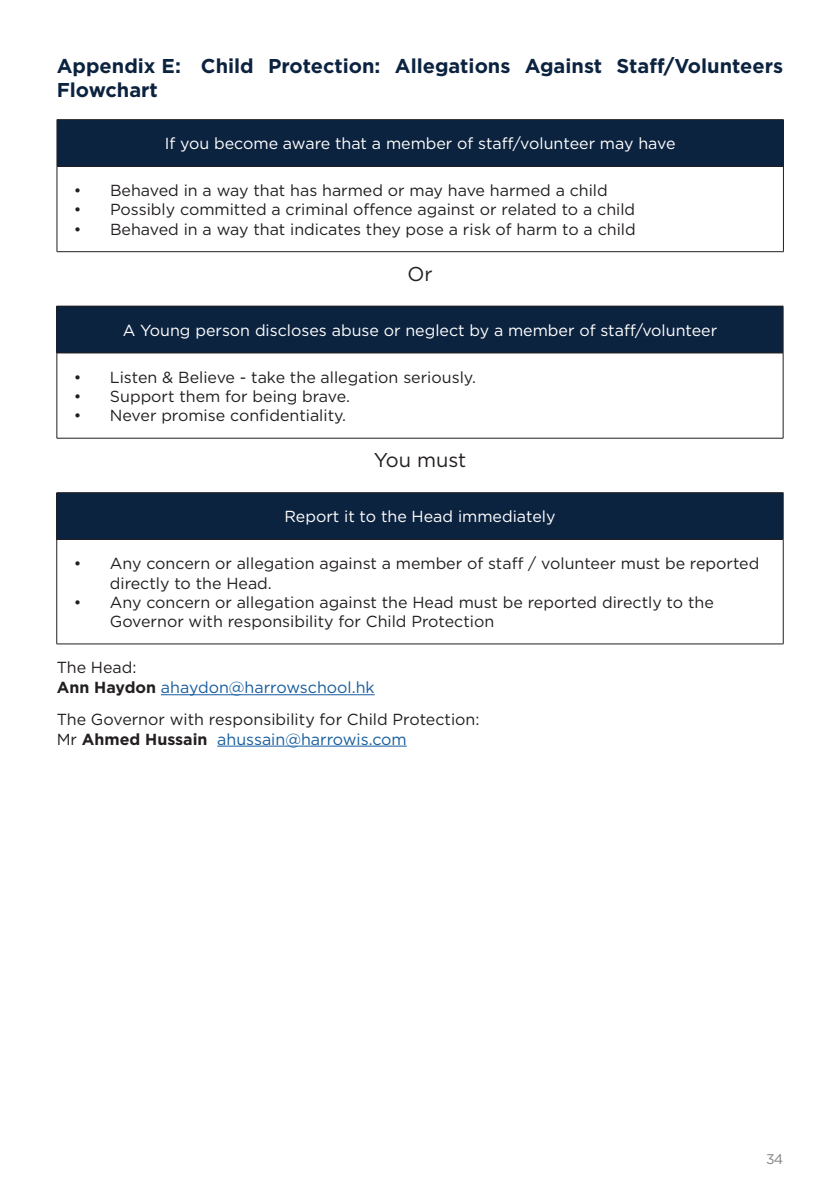
<style>
.page{position:relative;width:840px;height:1191px;background:#fff}
.page>*{position:absolute;margin:0;border:0;box-sizing:border-box;transform-origin:0 0}
.t1{font:700 20px/24px "Gotham";color:#0c2340}
.t2{font:20px "Gotham";color:#231f20}
.t3{font:16px/19.2px "Gotham";color:#231f20}
.t4{font:16px "Gotham";color:#fff}
.t5{font:16px "Gotham";color:#175d9e}
.t6{font:14px "Gotham";color:#808285}
.s1{font-weight:700;color:#231f20}
.s2{color:#231f20}
</style>
<div class="page">
<hr style="left:161px;top:694px;width:213px;height:1px;background:#175d9e">
<hr style="left:217px;top:745px;width:189px;height:1px;background:#175d9e">
<div style="left:57px;top:120px;width:726px;height:46px;background:#0c2340"></div>
<hr style="left:57px;top:166px;width:725px;height:1px;background:#231f20">
<hr style="left:57px;top:119px;width:726px;height:1px;background:#231f20">
<hr style="left:57px;top:120px;width:1px;height:46px;background:#231f20">
<hr style="left:782px;top:120px;width:1px;height:46px;background:#231f20">
<hr style="left:57px;top:166px;width:1px;height:85px;background:#231f20">
<hr style="left:782px;top:166px;width:1px;height:85px;background:#231f20">
<hr style="left:57px;top:251px;width:726px;height:1px;background:#231f20">
<div style="left:57px;top:306px;width:725px;height:47px;background:#0c2340"></div>
<hr style="left:57px;top:306px;width:725px;height:1px;background:#231f20">
<hr style="left:56px;top:306px;width:1px;height:47px;background:#231f20">
<hr style="left:782px;top:306px;width:1px;height:47px;background:#231f20">
<hr style="left:56px;top:353px;width:1px;height:85px;background:#231f20">
<hr style="left:782px;top:353px;width:1px;height:85px;background:#231f20">
<hr style="left:57px;top:438px;width:725px;height:1px;background:#231f20">
<hr style="left:57px;top:352px;width:725px;height:1px;background:#231f20">
<div style="left:57px;top:492px;width:725px;height:47px;background:#0c2340"></div>
<hr style="left:56px;top:492px;width:727px;height:1px;background:#231f20">
<hr style="left:56px;top:493px;width:1px;height:46px;background:#231f20">
<hr style="left:782px;top:493px;width:1px;height:46px;background:#231f20">
<hr style="left:56px;top:539px;width:1px;height:104px;background:#231f20">
<hr style="left:782px;top:539px;width:1px;height:104px;background:#231f20">
<hr style="left:56px;top:643px;width:727px;height:1px;background:#231f20">
<hr style="left:57px;top:539px;width:725px;height:1px;background:#231f20">
<p class="t1" style="left:57px;top:53px;width:727px">Appendix E: Child Protection: Allegations Against Staff/Volunteers<br>Flowchart</p>
<p class="t4" style="left:165px;top:133px;width:512px">If you become aware that a member of staff/volunteer may have</p>
<p class="t3" style="left:74px;top:181px;width:535px">• Behaved in a way that has harmed or may have harmed a child</p>
<p class="t3" style="left:74px;top:200px;width:562px">• Possibly committed a criminal offence against or related to a child</p>
<p class="t3" style="left:74px;top:219px;width:563px">• Behaved in a way that indicates they pose a risk of harm to a child</p>
<p class="t2" style="left:407px;top:261px;width:27px">Or</p>
<p class="t4" style="left:123px;top:320px;width:595px">A Young person discloses abuse or neglect by a member of staff/volunteer</p>
<p class="t3" style="left:74px;top:367px;width:403px">• Listen &amp; Believe - take the allegation seriously.</p>
<p class="t3" style="left:74px;top:386px;width:277px">• Support them for being brave.</p>
<p class="t3" style="left:74px;top:405px;width:274px">• Never promise confidentiality.</p>
<p class="t2" style="left:373px;top:447px;width:94px">You must</p>
<p class="t4" style="left:284px;top:506px;width:272px">Report it to the Head immediately</p>
<p class="t3" style="left:110px;top:553px;width:650px;text-indent:-36px">• Any concern or allegation against a member of staff / volunteer must be reported directly to the Head.</p>
<p class="t3" style="left:110px;top:592px;width:605px;text-indent:-36px">• Any concern or allegation against the Head must be reported directly to the<br>Governor with responsibility for Child Protection</p>
<p class="t3" style="left:57px;top:657px;width:81px">The Head:</p>
<p class="t5" style="left:57px;top:677px;width:319px"><span class="s1">Ann Haydon</span> ahaydon@harrowschool.hk</p>
<p class="t3" style="left:57px;top:709px;width:424px">The Governor with responsibility for Child Protection:</p>
<p class="t5" style="left:57px;top:728px;width:351px"><span class="s2">Mr</span> <span class="s1">Ahmed Hussain</span> ahussain@harrowis.com</p>
<p class="t6" style="left:765px;top:1150px;width:19px">34</p>
</div>
